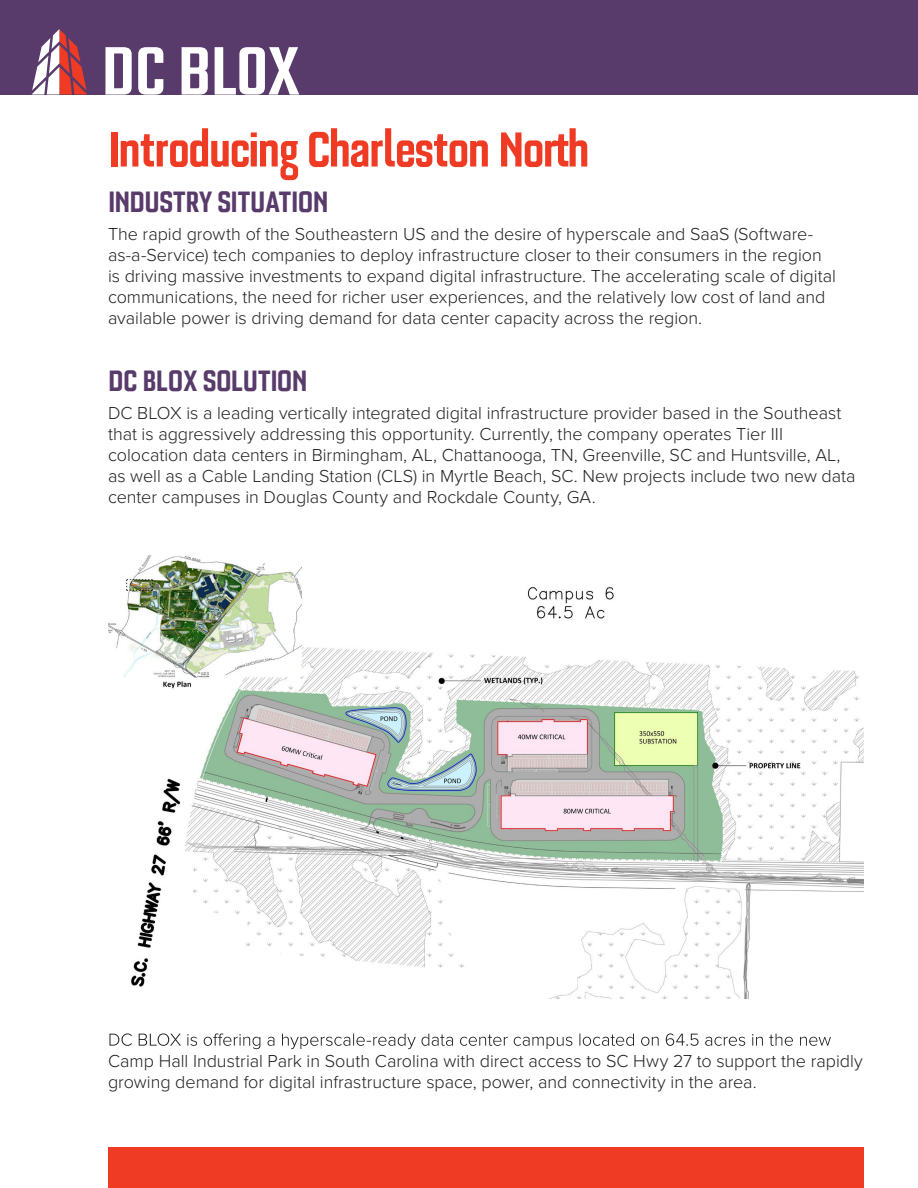
<style>
.page{position:relative;width:918px;height:1188px;background:#fff}
.page>*{position:absolute;margin:0;border:0;box-sizing:border-box;transform-origin:0 0}
.t1{font:700 condensed 60px "Bourgeois";letter-spacing:-.025em;color:#ef3b24}
.t2{font:700 condensed 36px "Bourgeois";letter-spacing:-.015em;color:#583a6b}
.t3{font:300 18px/21px "Proxima Nova";letter-spacing:-.005em;color:#231f20}
</style>
<div class="page">
<div style="left:0;top:0;width:918px;height:94px;background:#583a6b"></div>
<svg style="left:105px;top:47px;width:27px;height:48px"></svg>
<svg style="left:138px;top:47px;width:25px;height:48px"></svg>
<svg style="left:182px;top:47px;width:26px;height:48px"></svg>
<svg style="left:215px;top:47px;width:84px;height:48px"></svg>
<svg style="left:32px;top:29px;width:55px;height:65px"></svg>
<div style="left:108px;top:1148px;width:756px;height:40px;background:#ef3b24"></div>
<svg style="left:109px;top:1033px;width:722px;height:16px"></svg>
<img style="left:108px;top:555px;width:756px;height:443px">
<h1 class="t1" style="left:108px;top:119px;width:483px">Introducing Charleston North</h1>
<h2 class="t2" style="left:108px;top:183px;width:222px">INDUSTRY SITUATION</h2>
<p class="t3" style="left:108px;top:222px;width:729px">The rapid growth of the Southeastern US and the desire of hyperscale and SaaS (Software&shy;as-a-Service) tech companies to deploy infrastructure closer to their consumers in the region is driving massive investments to expand digital infrastructure. The accelerating scale of digital communications, the need for richer user experiences, and the relatively low cost of land and available power is driving demand for data center capacity across the region.</p>
<h2 class="t2" style="left:108px;top:363px;width:201px">DC BLOX SOLUTION</h2>
<p class="t3" style="left:108px;top:401px;width:749px">DC BLOX is a leading vertically integrated digital infrastructure provider based in the Southeast that is aggressively addressing this opportunity. Currently, the company operates Tier III colocation data centers in Birmingham, AL, Chattanooga, TN, Greenville, SC and Huntsville, AL, as well as a Cable Landing Station (CLS) in Myrtle Beach, SC. New projects include two new data center campuses in Douglas County and Rockdale County, GA.</p>
<p class="t3" style="left:108px;top:1049px;width:756px">Camp Hall Industrial Park in South Carolina with direct access to SC Hwy 27 to support the rapidly growing demand for digital infrastructure space, power, and connectivity in the area.</p>
</div>
